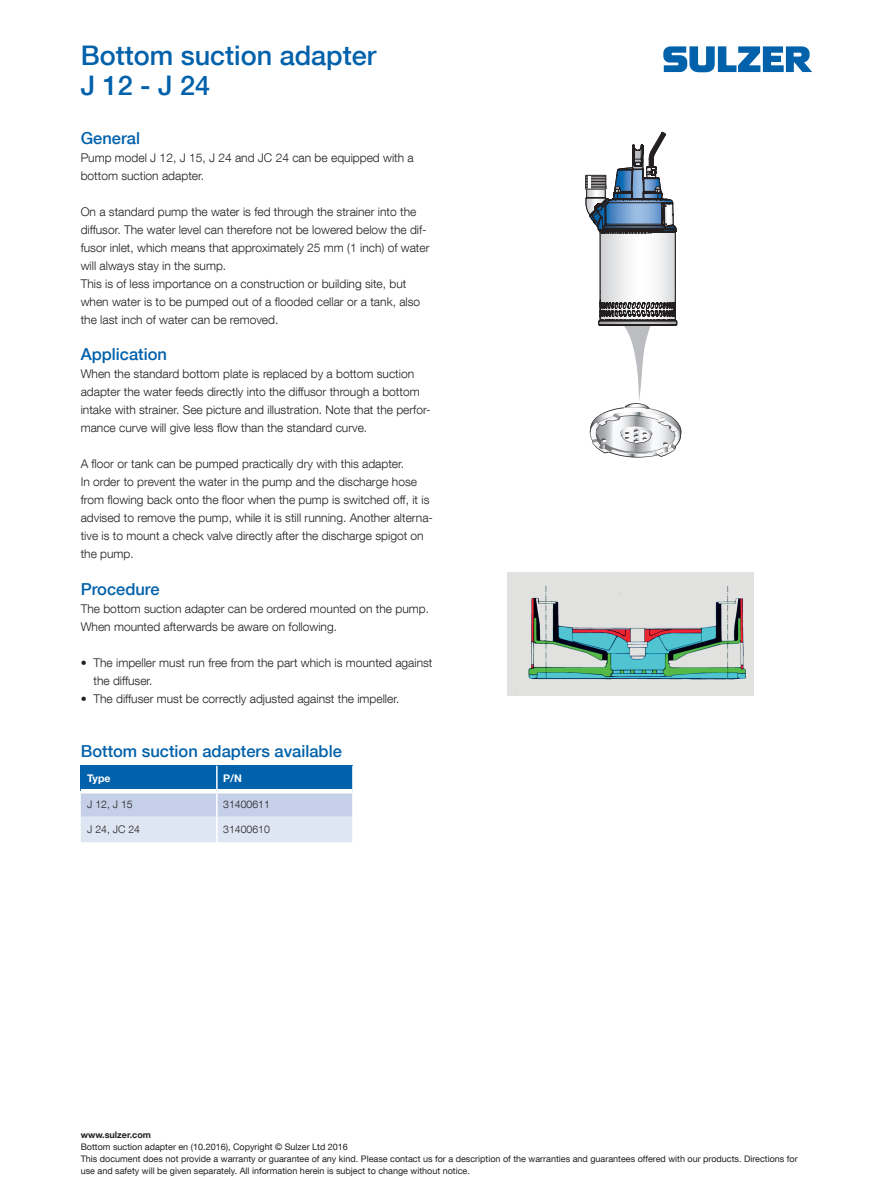
<style>
.page{position:relative;width:893px;height:1191px;background:#fff}
.page>*{position:absolute;margin:0;border:0;box-sizing:border-box;transform-origin:0 0}
.t1{font:500 27px "Helvetica Neue LT Com";color:#0161aa}
.Subtitle{font:500 16.5px "Helvetica Neue LT Com";color:#0161aa}
.Body_text{font:300 12px/18px "Helvetica Neue LT Com";color:#231f20}
.Table_text{font:300 10.5px "Helvetica Neue LT Com";color:#231f20}
.Table_column_title{font:700 10.5px "Helvetica Neue LT Com";color:#fff}
.Disclaimer__black{font:9px/12px "Helvetica Neue LT Com";color:#231f20}
.Disclaimer__black-2{font:700 9px "Helvetica Neue LT Com";color:#231f20}
</style>
<div class="page">
<svg style="left:663px;top:46px;width:149px;height:26px"></svg>
<svg style="left:585px;top:131px;width:97px;height:327px"></svg>
<img style="left:507px;top:572px;width:246px;height:123px">
<div style="left:81px;top:765px;width:136px;height:26px;background:#0161aa"></div>
<div style="left:217px;top:765px;width:136px;height:26px;background:#0161aa"></div>
<svg style="left:81px;top:793px;width:271px;height:49px;background:#d3dbed"></svg>
<hr style="left:216px;top:765px;width:2px;height:24px;background:#fff">
<hr style="left:352px;top:765px;width:2px;height:26px;background:#fff">
<hr style="left:216px;top:793px;width:2px;height:23px;background:#fff">
<hr style="left:216px;top:816px;width:2px;height:26px;background:#fff">
<hr style="left:81px;top:789px;width:136px;height:4px;background:#fff">
<hr style="left:217px;top:789px;width:135px;height:4px;background:#fff">
<p class="t1" style="left:81px;top:39px;width:297px">Bottom suction adapter</p>
<p class="t1" style="left:81px;top:69px;width:131px">J 12 - J 24</p>
<p class="Subtitle" style="left:81px;top:128px;width:61px">General</p>
<p class="Body_text" style="left:81px;top:149px;width:335px">Pump model J 12, J 15, J 24 and JC 24 can be equipped with a bottom suction adapter.</p>
<p class="Body_text" style="left:81px;top:203px;width:350px">On a standard pump the water is fed through the strainer into the diffusor. The water level can therefore not be lowered below the dif&shy;fusor inlet, which means that approximately 25 mm (1 inch) of water will always stay in the sump.</p>
<p class="Body_text" style="left:81px;top:275px;width:341px">This is of less importance on a construction or building site, but when water is to be pumped out of a flooded cellar or a tank, also the last inch of water can be removed.</p>
<p class="Subtitle" style="left:81px;top:344px;width:88px">Application</p>
<p class="Body_text" style="left:81px;top:365px;width:351px">When the standard bottom plate is replaced by a bottom suction adapter the water feeds directly into the diffusor through a bottom intake with strainer. See picture and illustration. Note that the perfor&shy;mance curve will give less flow than the standard curve.</p>
<p class="Body_text" style="left:81px;top:455px;width:325px">A floor or tank can be pumped practically dry with this adapter.</p>
<p class="Body_text" style="left:81px;top:473px;width:354px">In order to prevent the water in the pump and the discharge hose from flowing back onto the floor when the pump is switched off, it is advised to remove the pump, while it is still running. Another alterna&shy;tive is to mount a check valve directly after the discharge spigot on the pump.</p>
<p class="Subtitle" style="left:81px;top:578px;width:80px">Procedure</p>
<p class="Body_text" style="left:81px;top:599px;width:350px">The bottom suction adapter can be ordered mounted on the pump.<br>When mounted afterwards be aware on following.</p>
<p class="Body_text" style="left:94px;top:653px;width:340px;text-indent:-13px">• The impeller must run free from the part which is mounted against the diffuser.</p>
<p class="Body_text" style="left:81px;top:689px;width:320px">• The diffuser must be correctly adjusted against the impeller.</p>
<p class="Subtitle" style="left:81px;top:740px;width:263px">Bottom suction adapters available</p>
<p class="Table_column_title" style="left:87px;top:771px;width:25px">Type</p>
<p class="Table_column_title" style="left:223px;top:771px;width:20px">P/N</p>
<p class="Table_text" style="left:87px;top:797px;width:47px">J 12, J 15</p>
<p class="Table_text" style="left:223px;top:797px;width:48px">31400611</p>
<p class="Table_text" style="left:87px;top:823px;width:54px">J 24, JC 24</p>
<p class="Table_text" style="left:223px;top:823px;width:48px">31400610</p>
<p class="Disclaimer__black-2" style="left:81px;top:1129px;width:72px">www.sulzer.com</p>
<p class="Disclaimer__black" style="left:81px;top:1140px;width:269px">Bottom suction adapter en (10.2016), Copyright © Sulzer Ltd 2016</p>
<p class="Disclaimer__black" style="left:81px;top:1152px;width:718px">This document does not provide a warranty or guarantee of any kind. Please contact us for a description of the warranties and guarantees offered with our products. Directions for use and safety will be given separately. All information herein is subject to change without notice.</p>
</div>
